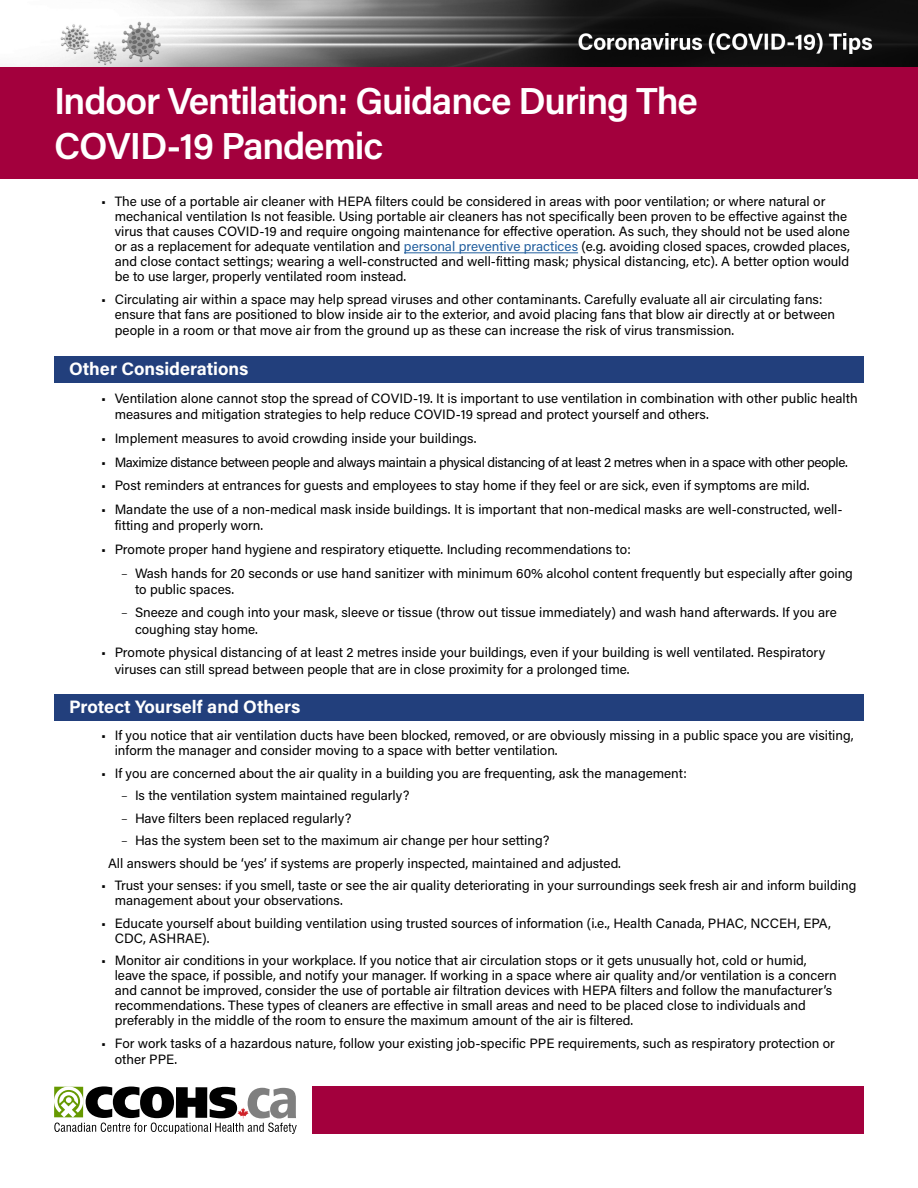
<style>
.page{position:relative;width:918px;height:1188px;background:#fff}
.page>*{position:absolute;margin:0;border:0;box-sizing:border-box;transform-origin:0 0}
.t1{font:600 37.5px/45px "Acumin Pro";letter-spacing:-.03em;color:#fff}
.subheads{font:700 18px "Acumin Pro";color:#fff}
._2nd_bullets{font:13.5px/15px "Acumin Pro";color:#000}
._2nd_bullets-2{font:13.5px "Acumin Pro";letter-spacing:-.03em;color:#000}
.s1{color:#215e9e}
.s2{font-family:"Acumin Pro Extra Cond"}
</style>
<div class="page">
<div style="left:313px;top:1086px;width:551px;height:48px;background:#a3003d"></div>
<img style="left:0;top:0;width:918px;height:68px">
<svg style="left:54px;top:1086px;width:243px;height:48px"></svg>
<hr style="left:404px;top:252px;width:174px;height:1px;background:#215e9e">
<div style="left:54px;top:356px;width:810px;height:27px;background:#223f7c"></div>
<div style="left:54px;top:694px;width:810px;height:27px;background:#223f7c"></div>
<div style="left:0;top:68px;width:918px;height:111px;background:#a3003d"></div>
<h1 class="t1" style="left:54px;top:77px;width:645px">Indoor Ventilation: Guidance During The<br>COVID-19 Pandemic</h1>
<p class="_2nd_bullets" style="left:115px;top:194px;width:737px;text-indent:-14px">• The use of a portable air cleaner with HEPA filters could be considered in areas with poor ventilation; or where natural or mechanical ventilation Is not feasible. Using portable air cleaners has not specifically been proven to be effective against the virus that causes COVID-19 and require ongoing maintenance for effective operation. As such, they should not be used alone or as a replacement for adequate ventilation and <span class="s1">personal preventive practices</span> (e.g. avoiding closed spaces, crowded places, and close contact settings; wearing a well-constructed and well-fitting mask; physical distancing, etc). A better option would be to use larger, properly ventilated room instead.</p>
<p class="_2nd_bullets" style="left:115px;top:291px;width:722px;line-height:15.6px;text-indent:-14px">• Circulating air within a space may help spread viruses and other contaminants. Carefully evaluate all air circulating fans: ensure that fans are positioned to blow inside air to the exterior, and avoid placing fans that blow air directly at or between people in a room or that move air from the ground up as these can increase the risk of virus transmission.</p>
<p class="subheads" style="left:69px;top:356px;width:181px">Other Considerations</p>
<p class="_2nd_bullets" style="left:115px;top:390px;width:745px;line-height:16.2px;text-indent:-14px">• Ventilation alone cannot stop the spread of COVID-19. It is important to use ventilation in combination with other public health measures and mitigation strategies to help reduce COVID-19 spread and protect yourself and others.</p>
<p class="_2nd_bullets" style="left:101px;top:430px;width:377px">• Implement measures to avoid crowding inside your buildings.</p>
<p class="_2nd_bullets-2" style="left:101px;top:453px;width:748px">• Maximize distance between people and always maintain a physical distancing of at least 2 metres when in a space with other people.</p>
<p class="_2nd_bullets" style="left:101px;top:478px;width:710px">• Post reminders at entrances for guests and employees to stay home if they feel or are sick, even if symptoms are mild.</p>
<p class="_2nd_bullets" style="left:115px;top:501px;width:729px;line-height:16.2px;text-indent:-14px">• Mandate the use of a non-medical mask inside buildings. It is important that non-medical masks are well-constructed, well&shy;fitting and properly worn.</p>
<p class="_2nd_bullets" style="left:101px;top:541px;width:531px">• Promote proper hand hygiene and respiratory etiquette. Including recommendations to:</p>
<p class="_2nd_bullets" style="left:135px;top:564px;width:719px;line-height:16.2px;text-indent:-14px"><span class="s2">−</span> Wash hands for 20 seconds or use hand sanitizer with minimum 60% alcohol content frequently but especially after going to public spaces.</p>
<p class="_2nd_bullets" style="left:135px;top:604px;width:703px;line-height:16.2px;text-indent:-14px"><span class="s2">−</span> Sneeze and cough into your mask, sleeve or tissue (throw out tissue immediately) and wash hand afterwards. If you are coughing stay home.</p>
<p class="_2nd_bullets" style="left:115px;top:644px;width:712px;line-height:16.2px;text-indent:-14px">• Promote physical distancing of at least 2 metres inside your buildings, even if your building is well ventilated. Respiratory viruses can still spread between people that are in close proximity for a prolonged time.</p>
<p class="subheads" style="left:69px;top:694px;width:233px">Protect Yourself and Others</p>
<p class="_2nd_bullets" style="left:115px;top:727px;width:740px;text-indent:-14px">• If you notice that air ventilation ducts have been blocked, removed, or are obviously missing in a public space you are visiting, inform the manager and consider moving to a space with better ventilation.</p>
<p class="_2nd_bullets" style="left:101px;top:765px;width:587px">• If you are concerned about the air quality in a building you are frequenting, ask the management:</p>
<p class="_2nd_bullets" style="left:122px;top:787px;width:290px"><span class="s2">−</span> Is the ventilation system maintained regularly?</p>
<p class="_2nd_bullets" style="left:122px;top:810px;width:232px"><span class="s2">−</span> Have filters been replaced regularly?</p>
<p class="_2nd_bullets" style="left:122px;top:832px;width:429px"><span class="s2">−</span> Has the system been set to the maximum air change per hour setting?</p>
<p class="_2nd_bullets" style="left:108px;top:855px;width:515px">All answers should be ‘yes’ if systems are properly inspected, maintained and adjusted.</p>
<p class="_2nd_bullets" style="left:115px;top:877px;width:743px;text-indent:-14px">• Trust your senses: if you smell, taste or see the air quality deteriorating in your surroundings seek fresh air and inform building management about your observations.</p>
<p class="_2nd_bullets" style="left:115px;top:915px;width:718px;text-indent:-14px">• Educate yourself about building ventilation using trusted sources of information (i.e., Health Canada, PHAC, NCCEH, EPA,<br>CDC, ASHRAE).</p>
<p class="_2nd_bullets" style="left:115px;top:952px;width:724px;text-indent:-14px">• Monitor air conditions in your workplace. If you notice that air circulation stops or it gets unusually hot, cold or humid, leave the space, if possible, and notify your manager. If working in a space where air quality and/or ventilation is a concern and cannot be improved, consider the use of portable air filtration devices with HEPA filters and follow the manufacturer’s recommendations. These types of cleaners are effective in small areas and need to be placed close to individuals and preferably in the middle of the room to ensure the maximum amount of the air is filtered.</p>
<p class="_2nd_bullets" style="left:115px;top:1034px;width:722px;line-height:16.2px;text-indent:-14px">• For work tasks of a hazardous nature, follow your existing job-specific PPE requirements, such as respiratory protection or other PPE.</p>
</div>
